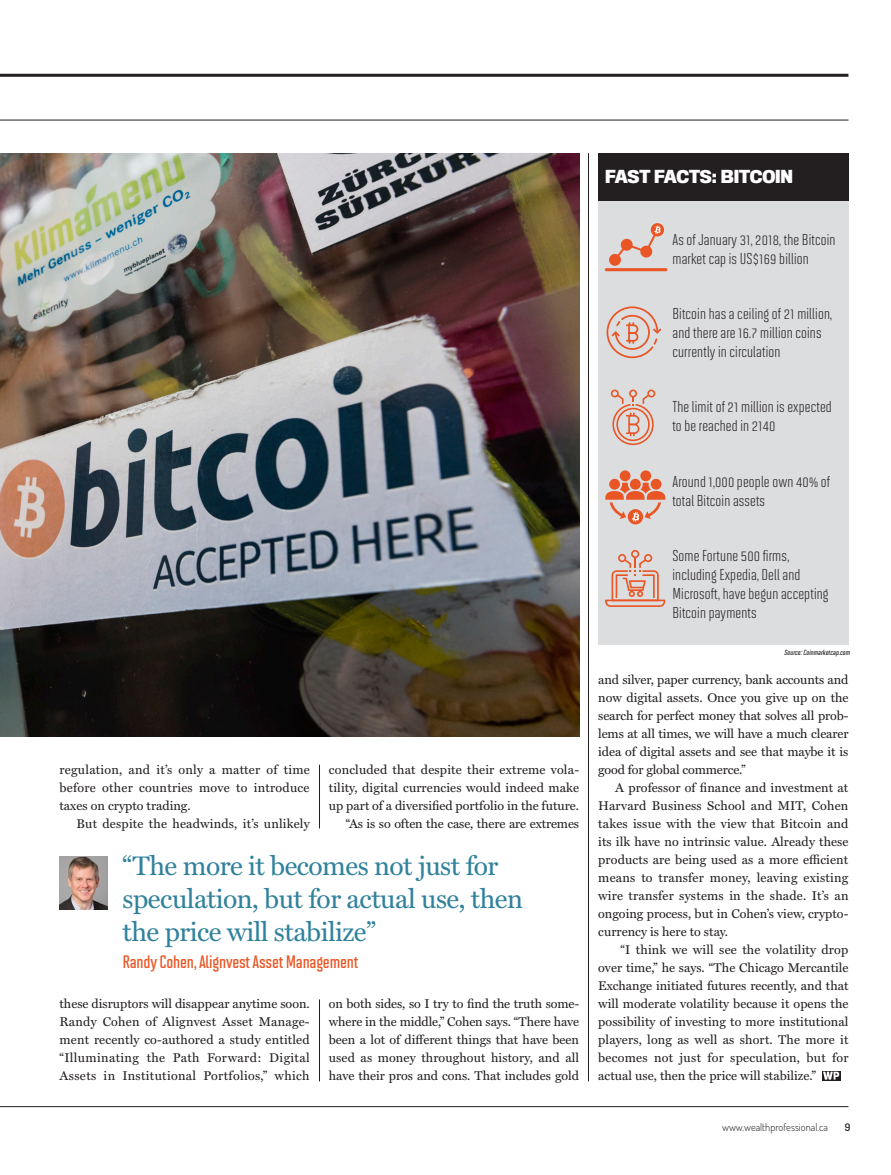
<style>
.page{position:relative;width:891px;height:1175px;background:#fff}
.page>*{position:absolute;margin:0;border:0;box-sizing:border-box;transform-origin:0 0}
.Pullquote{font:27px/33px "Miller Text";letter-spacing:-.02em;color:#30829c}
.Pullquote_source{font:600 18px "Solano Gothic MVB";letter-spacing:-.01em;color:#e95524}
.t1{font:700 16.5px "Titling Gothic FB Narrow";letter-spacing:-.01em;color:#fff}
.t2{font:15.75px/18.9px "Solano Gothic MVB";letter-spacing:.01em;color:#231f20}
.Body_Copy{font:12.75px/18px "Miller Text";color:#231f20;text-align:justify}
.t3{font:300 10.5px "Dosis";color:#231f20}
.t4{font:600 10.5px "Dosis";color:#231f20}
.Source_Caption{font:italic 600 7.5px "Solano Gothic MVB";color:#231f20}
</style>
<div class="page">
<hr style="left:0;top:120px;width:848px;height:1px;background:#231f20">
<hr style="left:0;top:74px;width:848px;height:3px;background:#231f20">
<hr style="left:0;top:1106px;width:848px;height:1px;background:#231f20">
<hr style="left:588px;top:153px;width:1px;height:928px;background:#231f20">
<hr style="left:319px;top:764px;width:1px;height:64px;background:#231f20">
<hr style="left:319px;top:999px;width:1px;height:82px;background:#231f20">
<svg style="left:822px;top:1071px;width:18px;height:9px"></svg>
<svg style="left:823px;top:1071px;width:16px;height:8px"></svg>
<img style="left:60px;top:856px;width:47px;height:53px">
<img style="left:0;top:153px;width:579px;height:583px">
<div style="left:598px;top:200px;width:251px;height:444px;background:#dcdddf"></div>
<hr style="left:605px;top:268px;width:62px;height:3px;background:#e95524;border-radius:2px">
<svg style="left:609px;top:224px;width:54px;height:42px"></svg>
<svg style="left:607px;top:306px;width:54px;height:52px"></svg>
<svg style="left:611px;top:389px;width:44px;height:56px"></svg>
<div style="left:609px;top:479px;width:11px;height:10px;background:#e95524;border-radius:50%"></div>
<div style="left:640px;top:470px;width:11px;height:11px;background:#e95524;border-radius:50%"></div>
<div style="left:620px;top:470px;width:11px;height:11px;background:#e95524;border-radius:50%"></div>
<div style="left:630px;top:479px;width:11px;height:10px;background:#e95524;border-radius:50%"></div>
<div style="left:651px;top:479px;width:11px;height:10px;background:#e95524;border-radius:50%"></div>
<svg style="left:628px;top:509px;width:15px;height:15px"></svg>
<svg style="left:605px;top:482px;width:60px;height:39px"></svg>
<svg style="left:605px;top:550px;width:60px;height:57px"></svg>
<div style="left:598px;top:153px;width:251px;height:48px;background:#231f20"></div>
<p class="t1" style="left:605px;top:167px;width:189px">FAST FACTS: BITCOIN</p>
<p class="Body_Copy" style="left:60px;top:761px;width:252px">regulation, and it’s only a matter of time before other countries move to introduce taxes on crypto trading.</p>
<p class="Body_Copy" style="left:77px;top:815px;width:235px">But despite the headwinds, it’s unlikely</p>
<p class="Body_Copy" style="left:329px;top:761px;width:252px">concluded that despite their extreme vola&shy;tility, digital currencies would indeed make up part of a diversified portfolio in the future.</p>
<p class="Body_Copy" style="left:346px;top:815px;width:235px">“As is so often the case, there are extremes</p>
<p class="Pullquote" style="left:123px;top:850px;width:402px">“The more it becomes not just for speculation, but for actual use, then the price will stabilize”</p>
<p class="Pullquote_source" style="left:123px;top:952px;width:237px">Randy Cohen, Alignvest Asset Management</p>
<p class="Body_Copy" style="left:60px;top:995px;width:252px">these disruptors will disappear anytime soon.<br>Randy Cohen of Alignvest Asset Manage&shy;ment recently co-authored a study entitled “Illuminating the Path Forward: Digital Assets in Institutional Portfolios,” which</p>
<p class="Body_Copy" style="left:329px;top:995px;width:252px">on both sides, so I try to find the truth some&shy;where in the middle,” Cohen says. “There have been a lot of different things that have been used as money throughout history, and all have their pros and cons. That includes gold</p>
<p class="t2" style="left:673px;top:230px;width:164px">As of January 31, 2018, the Bitcoin market cap is US$169 billion</p>
<p class="t2" style="left:673px;top:304px;width:161px">Bitcoin has a ceiling of 21 million, and there are 16.7 million coins currently in circulation</p>
<p class="t2" style="left:673px;top:397px;width:161px">The limit of 21 million is expected to be reached in 2140</p>
<p class="t2" style="left:673px;top:472px;width:159px">Around 1,000 people own 40% of total Bitcoin assets</p>
<p class="t2" style="left:673px;top:546px;width:158px">Some Fortune 500 firms, including Expedia, Dell and<br>Microsoft, have begun accepting<br>Bitcoin payments</p>
<p class="Source_Caption" style="left:784px;top:648px;width:69px">Source:Coinmarketcap.com</p>
<p class="Body_Copy" style="left:598px;top:671px;width:252px">and silver, paper currency, bank accounts and now digital assets. Once you give up on the search for perfect money that solves all prob&shy;lems at all times, we will have a much clearer idea of digital assets and see that maybe it is good for global commerce.”</p>
<p class="Body_Copy" style="left:598px;top:779px;width:252px;text-indent:17px">A professor of finance and investment at Harvard Business School and MIT, Cohen takes issue with the view that Bitcoin and its ilk have no intrinsic value. Already these products are being used as a more efficient means to transfer money, leaving existing wire transfer systems in the shade. It’s an ongoing process, but in Cohen’s view, crypto&shy;currency is here to stay.</p>
<p class="Body_Copy" style="left:598px;top:941px;width:252px;text-indent:22px">“I think we will see the volatility drop over time,” he says. “The Chicago Mercantile Exchange initiated futures recently, and that will moderate volatility because it opens the possibility of investing to more institutional players, long as well as short. The more it becomes not just for speculation, but for actual use, then the price will stabilize.”</p>
<p class="t3" style="left:722px;top:1120px;width:107px">www.wealthprofessional.ca</p>
<p class="t4" style="left:845px;top:1120px;width:7px">9</p>
</div>
